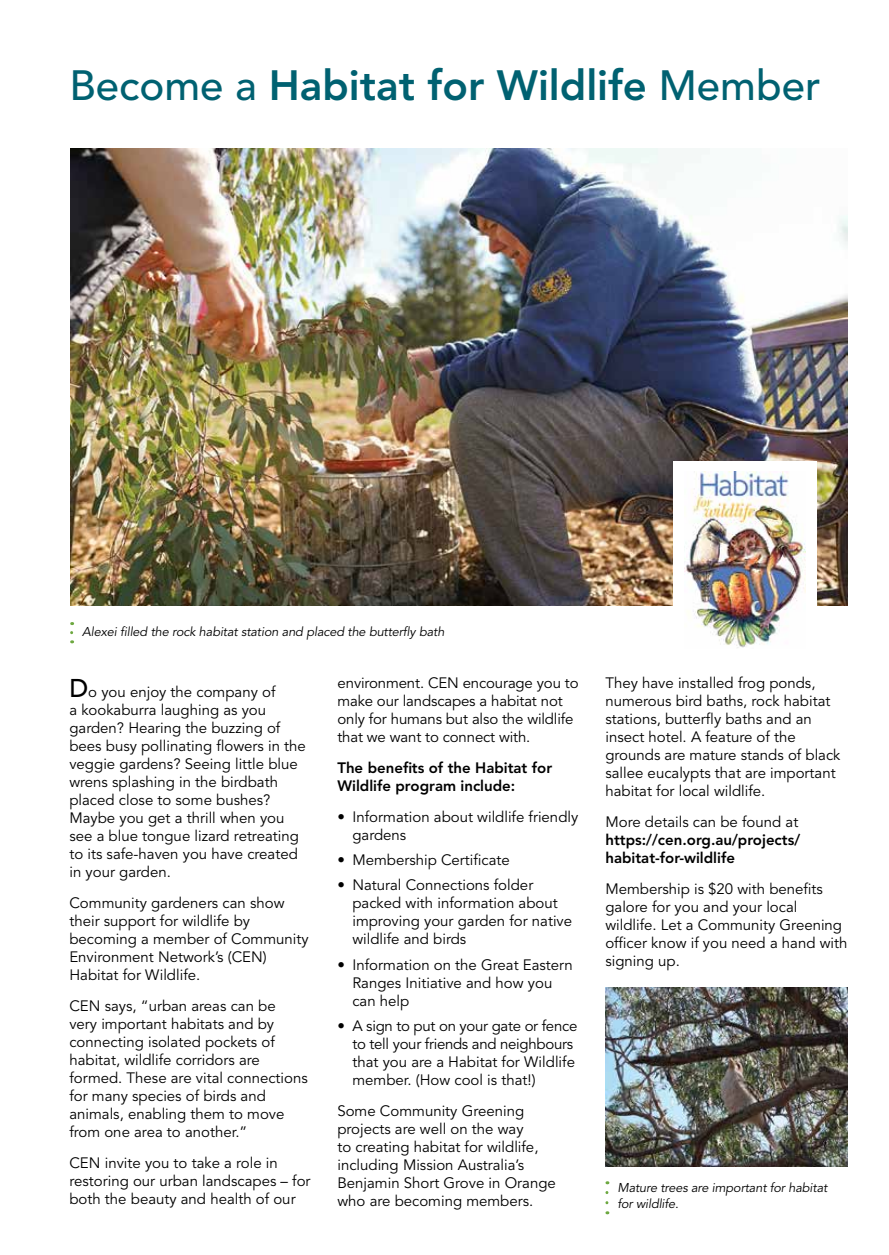
<style>
.page{position:relative;width:889px;height:1255px;background:#fff}
.page>*{position:absolute;margin:0;border:0;box-sizing:border-box;transform-origin:0 0}
.t1{font:800 42px "Avenir LT Std";color:#006171}
.t2{font:15px/18px "Avenir LT Std";color:#000}
.t3{font:15px/18px "Avenir LT Std";letter-spacing:-.02em;color:#000}
.t4{font:800 15px/18px "Avenir LT Std";color:#000}
.t5{font:italic 12.75px/16.5px "Avenir LT Std";letter-spacing:-.01em;color:#000}
.s1{font-weight:500}
.s2{font-weight:500;font-size:25.5px}
</style>
<div class="page">
<svg style="left:70px;top:622px;width:3px;height:10px"></svg>
<svg style="left:605px;top:1181px;width:3px;height:21px"></svg>
<img style="left:71px;top:148px;width:777px;height:457px">
<img style="left:605px;top:987px;width:242px;height:178px">
<div style="left:673px;top:461px;width:144px;height:198px;background:#fff"></div>
<img style="left:684px;top:472px;width:121px;height:176px">
<h1 class="t1" style="left:69px;top:60px;width:752px"><span class="s1">Become a</span> Habitat for Wildlife <span class="s1">Member</span></h1>
<p class="t5" style="left:82px;top:623px;width:364px">Alexei filled the rock habitat station and placed the butterfly bath</p>
<p class="t2" style="left:69px;top:683px;width:238px"><span class="s2">D</span>o you enjoy the company of<br>a kookaburra laughing as you garden? Hearing the buzzing of bees busy pollinating flowers in the veggie gardens? Seeing little blue wrens splashing in the birdbath placed close to some bushes?<br>Maybe you get a thrill when you see a blue tongue lizard retreating to its safe-haven you have created in your garden.</p>
<p class="t2" style="left:69px;top:894px;width:241px">Community gardeners can show their support for wildlife by becoming a member of Community<br>Environment Network’s (CEN)<br>Habitat for Wildlife.</p>
<p class="t2" style="left:69px;top:997px;width:240px">CEN says, “urban areas can be<br>very important habitats and by connecting isolated pockets of habitat, wildlife corridors are formed. These are vital connections for many species of birds and animals, enabling them to move from one area to another.”</p>
<p class="t2" style="left:69px;top:1153px;width:243px">CEN invite you to take a role in restoring our urban landscapes – for both the beauty and health of our</p>
<p class="t2" style="left:337px;top:674px;width:243px">environment. CEN encourage you to make our landscapes a habitat not only for humans but also the wildlife that we want to connect with.</p>
<p class="t4" style="left:337px;top:758px;width:216px">The benefits of the Habitat for<br>Wildlife program include:</p>
<p class="t2" style="left:352px;top:807px;width:227px;text-indent:-15px">• Information about wildlife friendly gardens</p>
<p class="t2" style="left:337px;top:851px;width:174px">• Membership Certificate</p>
<p class="t2" style="left:352px;top:876px;width:221px;text-indent:-15px">• Natural Connections folder packed with information about improving your garden for native wildlife and birds</p>
<p class="t2" style="left:352px;top:955px;width:222px;text-indent:-15px">• Information on the Great Eastern<br>Ranges Initiative and how you can help</p>
<p class="t3" style="left:352px;top:1016px;width:226px;text-indent:-15px">• A sign to put on your gate or fence to tell your friends and neighbours that you are a Habitat for Wildlife member. (How cool is that!)</p>
<p class="t2" style="left:337px;top:1101px;width:220px">Some Community Greening projects are well on the way<br>to creating habitat for wildlife, including Mission Australia’s<br>Benjamin Short Grove in Orange who are becoming members.</p>
<p class="t2" style="left:605px;top:674px;width:237px">They have installed frog ponds, numerous bird baths, rock habitat stations, butterfly baths and an insect hotel. A feature of the grounds are mature stands of black sallee eucalypts that are important habitat for local wildlife.</p>
<p class="t2" style="left:605px;top:813px;width:194px">More details can be found at</p>
<p class="t4" style="left:605px;top:830px;width:196px">https://cen.org.au/projects/ habitat-for-wildlife</p>
<p class="t2" style="left:605px;top:879px;width:244px">Membership is $20 with benefits galore for you and your local wildlife. Let a Community Greening officer know if you need a hand with signing up.</p>
<p class="t5" style="left:617px;top:1179px;width:211px">Mature trees are important for habitat for wildlife.</p>
</div>
